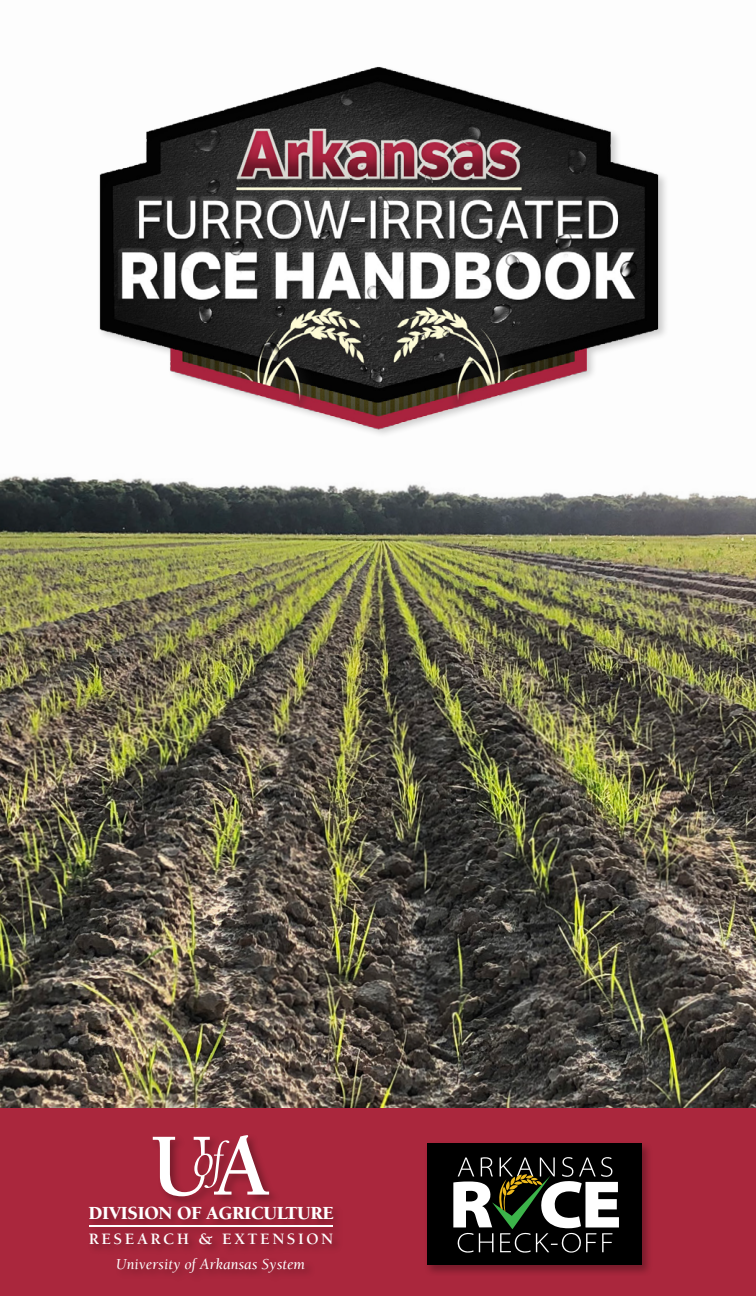
<style>
.page{position:relative;width:756px;height:1296px;background:#fff}
.page>*{position:absolute;margin:0;border:0;box-sizing:border-box;transform-origin:0 0}
.t1{font:900 18.9px "Berkeley";letter-spacing:-.02em;color:#fff}
.t2{font:700 16.2px "Berkeley";letter-spacing:.155em;color:#fff}
.t3{font:italic 15.6px "Berkeley";color:#fff}
</style>
<div class="page">
<img style="left:0;top:475px;width:756px;height:633px">
<img style="left:99px;top:66px;width:567px;height:369px">
<div style="left:0;top:1108px;width:756px;height:188px;background:#aa273d"></div>
<div style="left:87px;top:1133px;width:257px;height:151px;background:#000;opacity:.3"></div>
<svg style="left:153px;top:1135px;width:116px;height:61px"></svg>
<hr style="left:89px;top:1225px;width:244px;height:1px;background:#fff">
<div style="left:424px;top:1141px;width:229px;height:135px;background:#000;opacity:.3"></div>
<div style="left:427px;top:1143px;width:215px;height:122px;background:#000"></div>
<svg style="left:453px;top:1157px;width:166px;height:96px"></svg>
<p class="t1" style="left:89px;top:1203px;width:247px">DIVISION OF AGRICULTURE</p>
<p class="t2" style="left:89px;top:1230px;width:246px">RESEARCH &amp; EXTENSION</p>
<p class="t3" style="left:116px;top:1256px;width:191px">University of Arkansas System</p>
</div>
